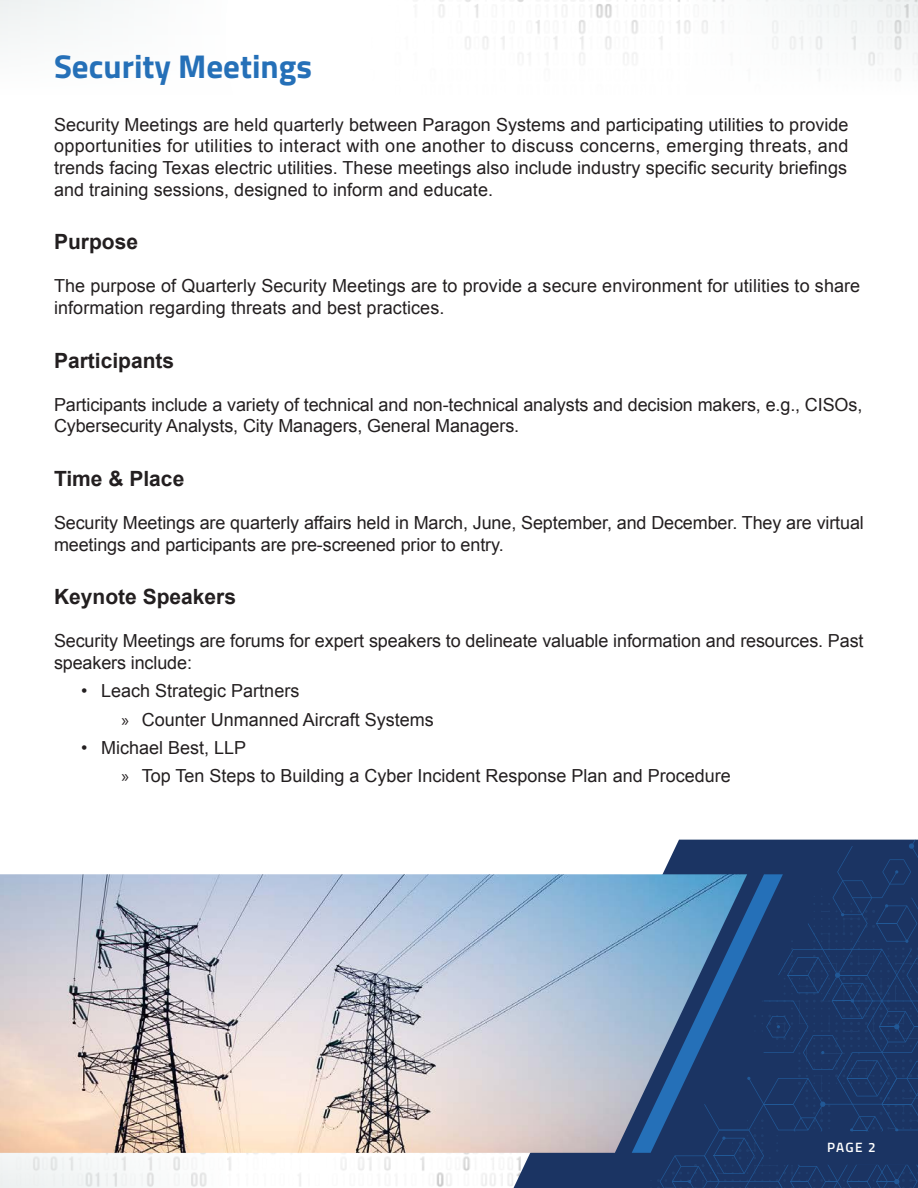
<style>
.page{position:relative;width:918px;height:1188px;background:#fff}
.page>*{position:absolute;margin:0;border:0;box-sizing:border-box;transform-origin:0 0}
.t1{font:700 33px "Cairo";color:#2570b8}
.Body_Title{font:700 21px "Arial";color:#231f20}
.t2{font:18px/21.6px "Arial";letter-spacing:-.005em;color:#231f20}
.t3{font:600 13.5px "Cairo";color:#fff}
.s1{font-family:"Myriad Pro"}
</style>
<div class="page">
<img style="left:439px;top:0;width:479px;height:81px">
<img style="left:0;top:1153px;width:514px;height:35px">
<div style="left:514px;top:1153px;width:136px;height:35px;background:#1b3463"></div>
<img style="left:0;top:874px;width:650px;height:279px">
<svg style="left:650px;top:840px;width:268px;height:348px;background:#274676"></svg>
<p class="t1" style="left:54px;top:39px;width:260px">Security Meetings</p>
<p class="t2" style="left:54px;top:114px;width:796px;text-align:justify">Security Meetings are held quarterly between Paragon Systems and participating utilities to provide opportunities for utilities to interact with one another to discuss concerns, emerging threats, and trends facing Texas electric utilities. These meetings also include industry specific security briefings and training sessions, designed to inform and educate.</p>
<p class="Body_Title" style="left:54px;top:228px;width:86px">Purpose</p>
<p class="t2" style="left:54px;top:276px;width:808px">The purpose of Quarterly Security Meetings are to provide a secure environment for utilities to share information regarding threats and best practices.</p>
<p class="Body_Title" style="left:54px;top:346px;width:122px">Participants</p>
<p class="t2" style="left:54px;top:394px;width:810px">Participants include a variety of technical and non-technical analysts and decision makers, e.g., CISOs,<br>Cybersecurity Analysts, City Managers, General Managers.</p>
<p class="Body_Title" style="left:54px;top:465px;width:132px">Time &amp; Place</p>
<p class="t2" style="left:54px;top:512px;width:811px">Security Meetings are quarterly affairs held in March, June, September, and December. They are virtual meetings and participants are pre-screened prior to entry.</p>
<p class="Body_Title" style="left:54px;top:583px;width:184px">Keynote Speakers</p>
<p class="t2" style="left:54px;top:631px;width:811px">Security Meetings are forums for expert speakers to delineate valuable information and resources. Past speakers include:</p>
<p class="t2" style="left:81px;top:681px;width:220px">• Leach Strategic Partners</p>
<p class="t2" style="left:122px;top:709px;width:314px"><span class="s1">»</span> Counter Unmanned Aircraft Systems</p>
<p class="t2" style="left:81px;top:737px;width:167px">• Michael Best, LLP</p>
<p class="t2" style="left:122px;top:766px;width:611px"><span class="s1">»</span> Top Ten Steps to Building a Cyber Incident Response Plan and Procedure</p>
<p class="t3" style="left:827px;top:1137px;width:50px">PAGE 2</p>
</div>
